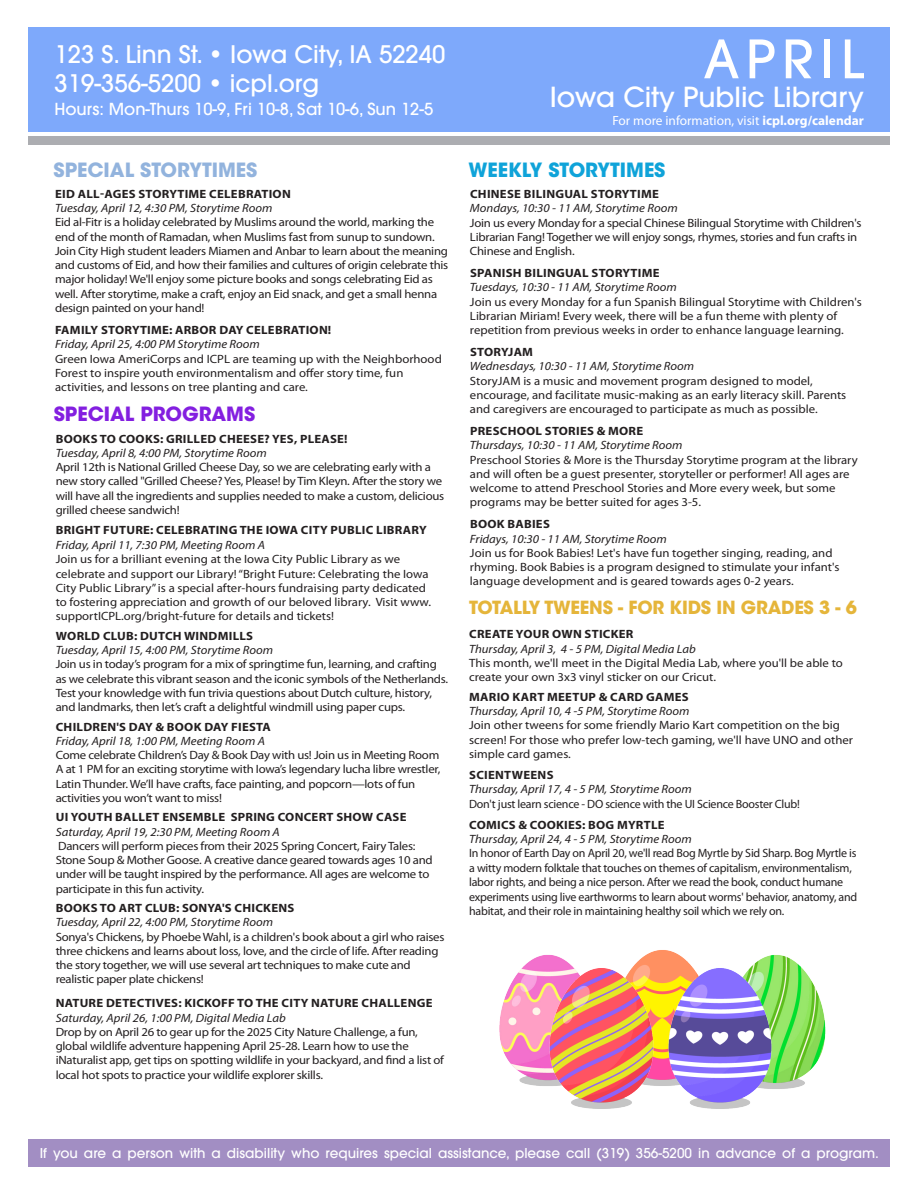
<style>
.page{position:relative;width:918px;height:1188px;background:#fff}
.page>*{position:absolute;margin:0;border:0;box-sizing:border-box;transform-origin:0 0}
.t1{font:500 52.5px "ITC Avant Garde Std";letter-spacing:.13em;color:#fff}
.t2{font:500 27.45px "ITC Avant Garde Std";color:#fff}
.t3{font:500 24px "ITC Avant Garde Std";color:#fff}
.t4{font:700 19.5px "ITC Avant Garde Std";color:#92b3dd}
.t5{font:700 19.5px "ITC Avant Garde Std";color:#0fa3d9}
.t6{font:700 19.5px "ITC Avant Garde Std";color:#831fe0}
.t7{font:700 18px "ITC Avant Garde Std";letter-spacing:-.01em;color:#e5b53a}
.t8{font:500 16.5px "ITC Avant Garde Std";color:#fff}
.t9{font:500 13.5px "ITC Avant Garde Std";color:#fff}
.t10{font:13.35px "Myriad Pro";color:#fff}
.t11{font:12px/14.2px "Myriad Pro";letter-spacing:-.02em;color:#231f20;scale:1.06 1}
.t12{font:12px/14.2px "Myriad Pro";color:#231f20;scale:1.06 1}
.t13{font:italic 12px "Myriad Pro";color:#231f20;scale:1.06 1}
.t14{font:700 12px/14.2px "Myriad Pro";letter-spacing:.02em;color:#231f20;scale:1.06 1}
.t15{font:12px/14.4px "Myriad Pro";letter-spacing:-.02em;color:#231f20}
.s1{font-weight:400;font-style:italic}
.s2{font-weight:700}
</style>
<div class="page">
<div style="left:28px;top:1139px;width:862px;height:28px;background:#a28ec3"></div>
<div style="left:28px;top:27px;width:862px;height:105px;background:#7ea9fb"></div>
<div style="left:28px;top:136px;width:862px;height:9px;background:#acadb1"></div>
<img style="left:752px;top:955px;width:74px;height:133px">
<img style="left:499px;top:955px;width:73px;height:130px">
<img style="left:633px;top:950px;width:59px;height:16px">
<img style="left:529px;top:966px;width:118px;height:143px">
<img style="left:647px;top:966px;width:146px;height:143px">
<p class="t3" style="left:54px;top:39px;width:393px">123 S. Linn St. • Iowa City, IA 52240</p>
<p class="t3" style="left:54px;top:68px;width:266px">319-356-5200 • icpl.org</p>
<p class="t8" style="left:54px;top:98px;width:380px">Hours: Mon-Thurs 10-9, Fri 10-8, Sat 10-6, Sun 12-5</p>
<p class="t4" style="left:54px;top:157px;width:205px">SPECIAL STORYTIMES</p>
<p class="t14" style="left:55px;top:186px;width:224px">EID ALL-AGES STORYTIME CELEBRATION</p>
<p class="t13" style="left:55px;top:201px;width:207px">Tuesday, April 12, 4:30 PM, Storytime Room</p>
<p class="t11" style="left:55px;top:215px;width:372px">Eid al-Fitr is a holiday celebrated by Muslims around the world, marking the end of the month of Ramadan, when Muslims fast from sunup to sundown.<br>Join City High student leaders Miamen and Anbar to learn about the meaning and customs of Eid, and how their families and cultures of origin celebrate this major holiday! We'll enjoy some picture books and songs celebrating Eid as well. After storytime, make a craft, enjoy an Eid snack, and get a small henna design painted on your hand!</p>
<p class="t14" style="left:55px;top:322px;width:262px">FAMILY STORYTIME: ARBOR DAY CELEBRATION!</p>
<p class="t13" style="left:55px;top:337px;width:195px">Friday, April 25, 4:00 PM Storytime Room</p>
<p class="t12" style="left:55px;top:351px;width:366px">Green Iowa AmeriCorps and ICPL are teaming up with the Neighborhood<br>Forest to inspire youth environmentalism and offer story time, fun activities, and lessons on tree planting and care.</p>
<p class="t6" style="left:54px;top:401px;width:203px">SPECIAL PROGRAMS</p>
<p class="t14" style="left:56px;top:431px;width:277px">BOOKS TO COOKS: GRILLED CHEESE? YES, PLEASE!</p>
<p class="t13" style="left:56px;top:445px;width:201px">Tuesday, April 8, 4:00 PM, Storytime Room</p>
<p class="t11" style="left:56px;top:460px;width:368px">April 12th is National Grilled Cheese Day, so we are celebrating early with a new story called "Grilled Cheese? Yes, Please! by Tim Kleyn. After the story we will have all the ingredients and supplies needed to make a custom, delicious grilled cheese sandwich!</p>
<p class="t14" style="left:56px;top:523px;width:351px">BRIGHT FUTURE: CELEBRATING THE IOWA CITY PUBLIC LIBRARY</p>
<p class="t13" style="left:56px;top:538px;width:199px">Friday, April 11, 7:30 PM, Meeting Room A</p>
<p class="t12" style="left:56px;top:552px;width:356px">Join us for a brilliant evening at the Iowa City Public Library as we celebrate and support our Library! “Bright Future: Celebrating the Iowa City Public Library” is a special after-hours fundraising party dedicated to fostering appreciation and growth of our beloved library. Visit www. supportICPL.org/bright-future for details and tickets!</p>
<p class="t14" style="left:56px;top:628px;width:188px">WORLD CLUB: DUTCH WINDMILLS</p>
<p class="t13" style="left:56px;top:643px;width:207px">Tuesday, April 15, 4:00 PM, Storytime Room</p>
<p class="t11" style="left:56px;top:657px;width:372px">Join us in today’s program for a mix of springtime fun, learning, and crafting as we celebrate this vibrant season and the iconic symbols of the Netherlands.<br>Test your knowledge with fun trivia questions about Dutch culture, history, and landmarks, then let’s craft a delightful windmill using paper cups.</p>
<p class="t14" style="left:56px;top:719px;width:205px">CHILDREN'S DAY &amp; BOOK DAY FIESTA</p>
<p class="t13" style="left:56px;top:733px;width:199px">Friday, April 18, 1:00 PM, Meeting Room A</p>
<p class="t11" style="left:56px;top:748px;width:364px">Come celebrate Children’s Day &amp; Book Day with us! Join us in Meeting Room A at 1 PM for an exciting storytime with Iowa’s legendary lucha libre wrestler, Latin Thunder. We’ll have crafts, face painting, and popcorn—lots of fun activities you won’t want to miss!</p>
<p class="t14" style="left:56px;top:810px;width:332px">UI YOUTH BALLET ENSEMBLE SPRING CONCERT SHOW CASE</p>
<p class="t13" style="left:56px;top:824px;width:213px">Saturday, April 19, 2:30 PM, Meeting Room A</p>
<p class="t11" style="left:56px;top:839px;width:357px">Dancers will perform pieces from their 2025 Spring Concert, Fairy Tales:<br>Stone Soup &amp; Mother Goose. A creative dance geared towards ages 10 and under will be taught inspired by the performance. All ages are welcome to participate in this fun activity.</p>
<p class="t14" style="left:56px;top:901px;width:227px">BOOKS TO ART CLUB: SONYA'S CHICKENS</p>
<p class="t13" style="left:56px;top:915px;width:207px">Tuesday, April 22, 4:00 PM, Storytime Room</p>
<p class="t11" style="left:56px;top:929px;width:368px">Sonya's Chickens, by Phoebe Wahl, is a children's book about a girl who raises three chickens and learns about loss, love, and the circle of life. After reading the story together, we will use several art techniques to make cute and realistic paper plate chickens!</p>
<p class="t14" style="left:56px;top:996px;width:357px">NATURE DETECTIVES: KICKOFF TO THE CITY NATURE CHALLENGE<br><span class="s1">Saturday, April 26, 1:00 PM, Digital Media Lab</span></p>
<p class="t11" style="left:56px;top:1025px;width:368px">Drop by on April 26 to gear up for the 2025 City Nature Challenge, a fun, global wildlife adventure happening April 25-28. Learn how to use the iNaturalist app, get tips on spotting wildlife in your backyard, and find a list of local hot spots to practice your wildlife explorer skills.</p>
<p class="t1" style="left:703px;top:26px;width:162px">APRIL</p>
<p class="t2" style="left:550px;top:80px;width:316px">Iowa City Public Library</p>
<p class="t10" style="left:613px;top:112px;width:253px">For more information, visit <span class="s2">icpl.org/calendar</span></p>
<p class="t5" style="left:468px;top:157px;width:199px">WEEKLY STORYTIMES</p>
<p class="t14" style="left:470px;top:186px;width:180px">CHINESE BILINGUAL STORYTIME</p>
<p class="t13" style="left:470px;top:201px;width:197px">Mondays, 10:30 - 11 AM, Storytime Room</p>
<p class="t11" style="left:470px;top:215px;width:371px">Join us every Monday for a special Chinese Bilingual Storytime with Children's<br>Librarian Fang! Together we will enjoy songs, rhymes, stories and fun crafts in<br>Chinese and English.</p>
<p class="t14" style="left:470px;top:265px;width:180px">SPANISH BILINGUAL STORYTIME</p>
<p class="t13" style="left:470px;top:280px;width:197px">Tuesdays, 10:30 - 11 AM, Storytime Room</p>
<p class="t12" style="left:470px;top:294px;width:371px">Join us every Monday for a fun Spanish Bilingual Storytime with Children's<br>Librarian Miriam! Every week, there will be a fun theme with plenty of repetition from previous weeks in order to enhance language learning.</p>
<p class="t14" style="left:470px;top:344px;width:61px">STORYJAM</p>
<p class="t13" style="left:470px;top:359px;width:213px">Wednesdays, 10:30 - 11 AM, Storytime Room</p>
<p class="t12" style="left:470px;top:373px;width:357px">StoryJAM is a music and movement program designed to model, encourage, and facilitate music-making as an early literacy skill. Parents and caregivers are encouraged to participate as much as possible.</p>
<p class="t14" style="left:470px;top:423px;width:165px">PRESCHOOL STORIES &amp; MORE</p>
<p class="t13" style="left:470px;top:438px;width:202px">Thursdays, 10:30 - 11 AM, Storytime Room</p>
<p class="t12" style="left:470px;top:452px;width:367px">Preschool Stories &amp; More is the Thursday Storytime program at the library and will often be a guest presenter, storyteller or performer! All ages are welcome to attend Preschool Stories and More every week, but some programs may be better suited for ages 3-5.</p>
<p class="t14" style="left:470px;top:517px;width:77px">BOOK BABIES</p>
<p class="t13" style="left:470px;top:531px;width:187px">Fridays, 10:30 - 11 AM, Storytime Room</p>
<p class="t12" style="left:470px;top:546px;width:350px">Join us for Book Babies! Let's have fun together singing, reading, and rhyming. Book Babies is a program designed to stimulate your infant's language development and is geared towards ages 0-2 years.</p>
<p class="t7" style="left:469px;top:596px;width:389px">TOTALLY TWEENS - FOR KIDS IN GRADES 3 - 6</p>
<p class="t14" style="left:469px;top:627px;width:156px">CREATE YOUR OWN STICKER</p>
<p class="t13" style="left:469px;top:641px;width:215px">Thursday, April 3, 4 - 5 PM, Digital Media Lab</p>
<p class="t12" style="left:469px;top:656px;width:354px">This month, we'll meet in the Digital Media Lab, where you'll be able to create your own 3x3 vinyl sticker on our Cricut.</p>
<p class="t14" style="left:469px;top:689px;width:209px">MARIO KART MEETUP &amp; CARD GAMES</p>
<p class="t13" style="left:469px;top:704px;width:209px">Thursday, April 10, 4 -5 PM, Storytime Room</p>
<p class="t12" style="left:469px;top:718px;width:364px">Join other tweens for some friendly Mario Kart competition on the big screen! For those who prefer low-tech gaming, we'll have UNO and other simple card games.</p>
<p class="t14" style="left:469px;top:767px;width:81px">SCIENTWEENS</p>
<p class="t13" style="left:469px;top:782px;width:212px">Thursday, April 17, 4 - 5 PM, Storytime Room</p>
<p class="t15" style="left:469px;top:796px;width:332px">Don't just learn science - DO science with the UI Science Booster Club!</p>
<p class="t14" style="left:469px;top:817px;width:186px">COMICS &amp; COOKIES: BOG MYRTLE</p>
<p class="t13" style="left:469px;top:832px;width:212px">Thursday, April 24, 4 - 5 PM, Storytime Room</p>
<p class="t15" style="left:469px;top:846px;width:390px">In honor of Earth Day on April 20, we'll read Bog Myrtle by Sid Sharp. Bog Myrtle is a witty modern folktale that touches on themes of capitalism, environmentalism, labor rights, and being a nice person. After we read the book, conduct humane experiments using live earthworms to learn about worms' behavior, anatomy, and habitat, and their role in maintaining healthy soil which we rely on.</p>
<p class="t9" style="left:40px;top:1144px;width:841px">If you are a person with a disability who requires special assistance, please call (319) 356-5200 in advance of a program.</p>
</div>
